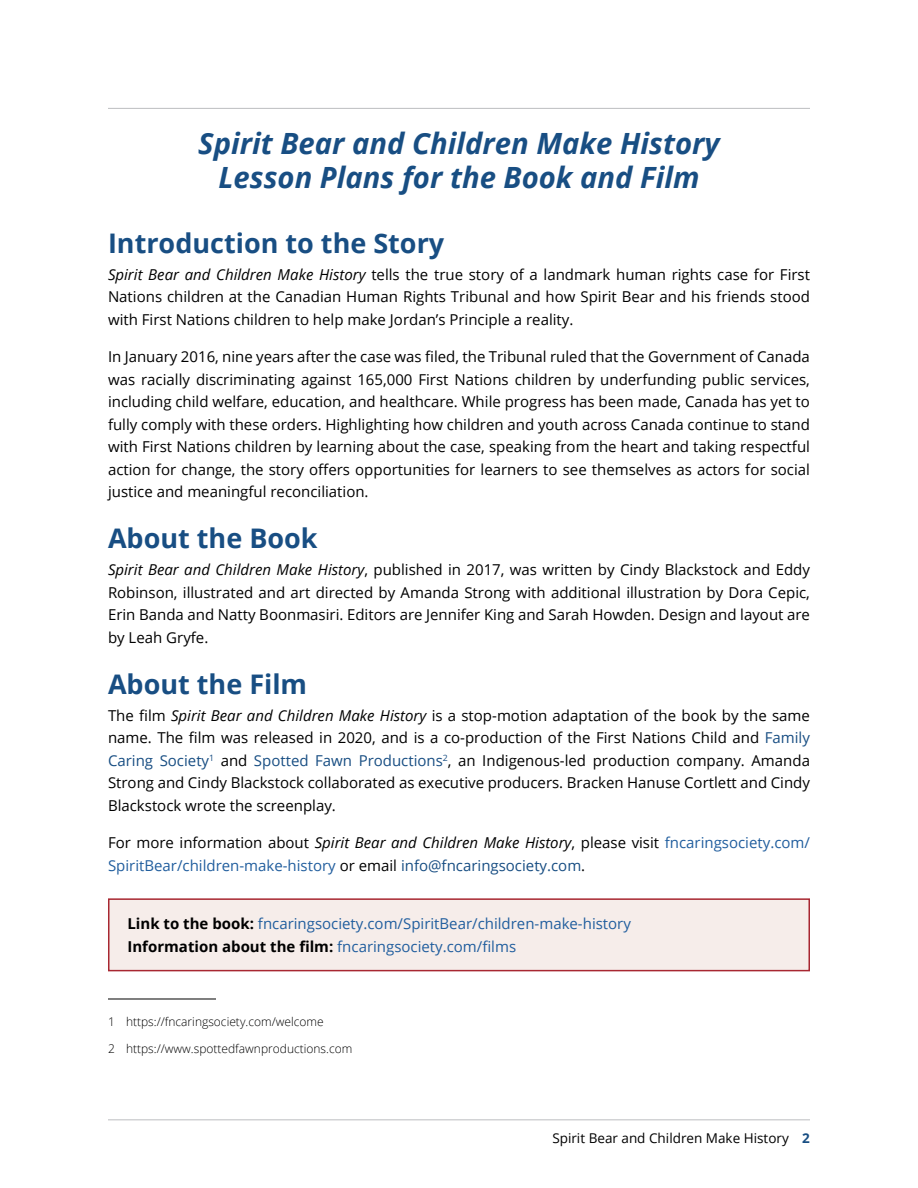
<style>
.page{position:relative;width:918px;height:1188px;background:#fff}
.page>*{position:absolute;margin:0;border:0;box-sizing:border-box;transform-origin:0 0}
.t1{font:italic 700 29.25px/34.5px "Open Sans";color:#184e83;text-align:center}
.t2{font:700 27px "Open Sans";color:#184e83}
.t3{font:15px/22.5px "Open Sans";color:#000;text-align:justify}
.t4{font:15px/22.5px "Open Sans";color:#215e9e}
.t5{font:13.5px "Open Sans";color:#000}
.t6{font:300 12px "Open Sans";color:#000}
.s1{font-style:italic}
.s2{color:#184e83}
.s3{color:#000}
.s4{font-style:italic;color:#000}
.s5{font-weight:700;color:#000}
.s6{font-weight:700;color:#184e83}
</style>
<div class="page">
<hr style="left:108px;top:108px;width:702px;height:1px;background:#bcbec0">
<div style="left:109px;top:899px;width:700px;height:72px;background:#f6edea"></div>
<div style="left:108px;top:898px;width:702px;height:73px;border:2px solid #a82731"></div>
<hr style="left:108px;top:999px;width:108px;height:1px;background:#000">
<hr style="left:108px;top:1119px;width:702px;height:1px;background:#bcbec0">
<h1 class="t1" style="left:198px;top:125px;width:523px">Spirit Bear and Children Make History<br>Lesson Plans for the Book and Film</h1>
<h2 class="t2" style="left:108px;top:224px;width:338px">Introduction to the Story</h2>
<p class="t3" style="left:108px;top:263px;width:704px"><span class="s1">Spirit Bear and Children Make History</span> tells the true story of a landmark human rights case for First Nations children at the Canadian Human Rights Tribunal and how Spirit Bear and his friends stood with First Nations children to help make Jordan’s Principle a reality.</p>
<p class="t3" style="left:108px;top:345px;width:704px">In January 2016, nine years after the case was filed, the Tribunal ruled that the Government of Canada was racially discriminating against 165,000 First Nations children by underfunding public services, including child welfare, education, and healthcare. While progress has been made, Canada has yet to fully comply with these orders. Highlighting how children and youth across Canada continue to stand with First Nations children by learning about the case, speaking from the heart and taking respectful action for change, the story offers opportunities for learners to see themselves as actors for social justice and meaningful reconciliation.</p>
<h2 class="t2" style="left:108px;top:519px;width:211px">About the Book</h2>
<p class="t3" style="left:108px;top:558px;width:704px"><span class="s1">Spirit Bear and Children Make History</span>, published in 2017, was written by Cindy Blackstock and Eddy Robinson, illustrated and art directed by Amanda Strong with additional illustration by Dora Cepic, Erin Banda and Natty Boonmasiri. Editors are Jennifer King and Sarah Howden. Design and layout are by Leah Gryfe.</p>
<h2 class="t2" style="left:108px;top:665px;width:201px">About the Film</h2>
<p class="t3" style="left:108px;top:704px;width:704px">The film <span class="s1">Spirit Bear and Children Make History</span> is a stop-motion adaptation of the book by the same name. The film was released in 2020, and is a co-production of the First Nations Child and <span class="s2">Family Caring Society</span><sup>1</sup> and <span class="s2">Spotted Fawn Productions</span><sup>2</sup>, an Indigenous-led production company. Amanda Strong and Cindy Blackstock collaborated as executive producers. Bracken Hanuse Cortlett and Cindy Blackstock wrote the screenplay.</p>
<p class="t4" style="left:108px;top:831px;width:703px"><span class="s3">For more information about</span> <span class="s4">Spirit Bear and Children Make History</span><span class="s3">, please visit</span> fncaringsociety.com/<br>SpiritBear/children-make-history <span class="s3">or email</span> <span class="s2">info@fncaringsociety.com</span><span class="s3">.</span></p>
<p class="t4" style="left:128px;top:912px;width:505px"><span class="s5">Link to the book:</span> fncaringsociety.com/SpiritBear/children-make-history<br><span class="s5">Information about the film:</span> fncaringsociety.com/films</p>
<p class="t6" style="left:108px;top:1013px;width:217px">1 https://fncaringsociety.com/welcome</p>
<p class="t6" style="left:108px;top:1040px;width:246px">2 https://www.spottedfawnproductions.com</p>
<p class="t5" style="left:552px;top:1129px;width:259px">Spirit Bear and Children Make History <span class="s6">2</span></p>
</div>
